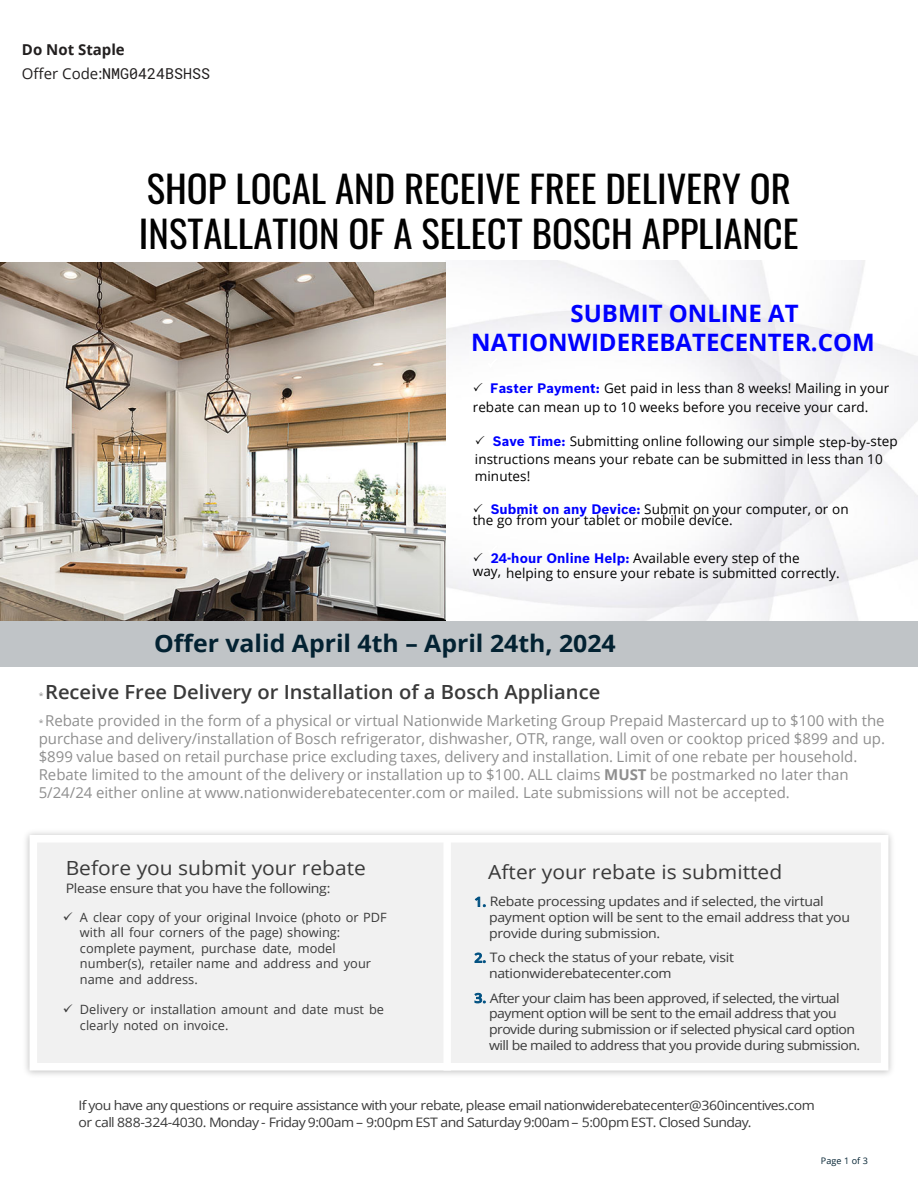
<style>
.page{position:relative;width:918px;height:1188px;background:#fff}
.page>*{position:absolute;margin:0;border:0;box-sizing:border-box;transform-origin:0 0}
.t1{font:37.5px/45px "Oswald";color:#010101}
.t2{font:700 24px/28.8px "Open Sans";color:#00f}
.t3{font:700 24px "Open Sans";color:#032232}
.t4{font:19.5px "Open Sans";color:#3a3a3a;scale:1.08 1}
.t5{font:600 19.5px "Open Sans";color:#3a3a3a}
.t6{font:15px/18px "Open Sans";color:#8f8f8f}
.t7{font:700 15px/23.5px "Open Sans";color:#221f1f}
.t8{font:13.5px/17.4px "Open Sans";letter-spacing:.005em;color:#000}
.t9{font:13.05px/15.6px "Open Sans";letter-spacing:-.035em;color:#3a3a3a;scale:1.08 1}
.t10{font:12.75px/15.5px "Open Sans";color:#3a3a3a}
.t11{font:9px "Open Sans";letter-spacing:.01em;color:#032232}
.t12{font:8.7px "Open Sans";color:#8f8f8f}
.s1{font-weight:400}
.s2{font-family:"Roboto Mono";font-weight:400}
.s3{font-family:"Bosch Sans";font-weight:700;color:#00f}
.s4{font-style:inherit}
.s5{font-size:8.7px}
.s6{font-weight:700}
.s7{font-weight:600;color:#005081}
</style>
<div class="page">
<img style="left:445px;top:260px;width:473px;height:361px">
<img style="left:0;top:263px;width:445px;height:358px">
<img style="left:26px;top:832px;width:866px;height:243px">
<div style="left:30px;top:835px;width:858px;height:236px;background:#f1f1f1"></div>
<div style="left:443px;top:839px;width:8px;height:232px;background:#fff"></div>
<div style="left:0;top:621px;width:918px;height:45px;background:#c0c4c7"></div>
<svg style="left:487px;top:358px;width:10px;height:10px"></svg>
<svg style="left:487px;top:414px;width:10px;height:10px"></svg>
<svg style="left:474px;top:382px;width:8px;height:9px"></svg>
<svg style="left:476px;top:436px;width:8px;height:9px"></svg>
<svg style="left:474px;top:490px;width:23px;height:23px"></svg>
<svg style="left:474px;top:545px;width:23px;height:16px"></svg>
<p class="t7" style="left:22px;top:38px;width:190px">Do Not Staple<br><span class="s1">Offer Code:</span><span class="s2">NMG0</span><span class="s2">4</span><span class="s2">24BSH</span><span class="s2">SS</span></p>
<h1 class="t1" style="left:139px;top:163px;width:661px">SHOP LOCAL AND RECEIVE FREE DELIVERY OR<br>INSTALLATION OF A SELECT BOSCH APPLIANCE</h1>
<h2 class="t2" style="left:471px;top:299px;width:405px;text-indent:99px">SUBMIT ONLINE AT<br>NATIONWIDEREBATECENTER.COM</h2>
<p class="t8" style="left:473px;top:378px;width:418px;line-height:19.6px;text-indent:18px"><span class="s3">Faster Payment:</span> Get paid in less than 8 weeks! Mailing in your rebate can mean up to 10 weeks before you receive your card.</p>
<p class="t8" style="left:475px;top:432px;width:424px;text-indent:18px"><span class="s3">Save Time:</span> Submitting online following our simple step-by-step instructions means your rebate can be submitted in less than 10 minutes!</p>
<p class="t8" style="left:473px;top:504px;width:377px;line-height:10.5px;text-indent:18px"><span class="s3">Submit on any Device:</span> Submit on your computer, or on the go from your tablet or mobile device.</p>
<p class="t8" style="left:473px;top:550px;width:368px;line-height:14.9px;text-indent:18px"><span class="s3">24-hour Online Help:</span> Available every step of the<br>way, helping to ensure your rebate is submitted correctly.</p>
<h2 class="t3" style="left:154px;top:626px;width:463px">Offer valid <span class="s4">April</span> 4th – <span class="s4">April</span> 24th, 2024</h2>
<p class="t12" style="left:39px;top:690px;width:6px">*</p>
<h3 class="t5" style="left:45px;top:678px;width:557px"><span class="s4">Re</span>ceive Free Delivery or Installation of a Bosch Appliance</h3>
<p class="t6" style="left:39px;top:711px;width:848px"><span class="s5">*</span> Rebate provided in the form of a physical or virtual Nationwide Marketing Group Prepaid Mastercard up to $100 with the purchase and delivery/installation of Bosch refrigerator, dishwasher, OTR, range, wall oven or cooktop priced $899 and up. $899 value based on retail purchase price excluding taxes, delivery and installation. Limit of one rebate per household.<br>Rebate limited to the amount of the delivery or installation up to $100. ALL claims <span class="s6">MUST</span> be postmarked no later than <span class="s4">5</span>/24/24 either online at www.nationwiderebatecenter.com or mailed. Late submissions will not be accepted.</p>
<h3 class="t4" style="left:66px;top:855px;width:279px">Before you submit your rebate</h3>
<h3 class="t4" style="left:488px;top:858px;width:274px">After your rebate is submitted</h3>
<p class="t9" style="left:66px;top:881px;width:247px">Please ensure that you have the following:</p>
<p class="t10" style="left:80px;top:909px;width:308px;text-indent:-17px">✓ A clear copy of your original Invoice (photo or PDF with all four corners of the page) showing: complete payment, purchase date, model number(s), retailer name and address and your name and address.</p>
<p class="t10" style="left:80px;top:1002px;width:305px;text-indent:-17px">✓ Delivery or installation amount and date must be clearly noted on invoice.</p>
<p class="t9" style="left:489px;top:894px;width:336px;text-indent:-15px"><span class="s7">1.</span> Rebate processing updates and if selected, the virtual payment option will be sent to the email address that you provide during submission.</p>
<p class="t9" style="left:489px;top:950px;width:228px;text-indent:-15px"><span class="s7">2.</span> To check the status of your rebate, visit nationwiderebatecenter.com</p>
<p class="t9" style="left:489px;top:990px;width:345px;text-indent:-15px"><span class="s7">3.</span> After your claim has been approved, if selected, the virtual payment option will be sent to the email address that you provide during submission or if selected physical card option will be mailed to address that you provide during submission.</p>
<p class="t9" style="left:79px;top:1096px;width:683px;line-height:16.8px">If you have any questions or require assistance with your rebate, please email nationwiderebatecenter@360incentives.com or call 888-324-4030. Monday - Friday 9:00am– 9:00pmEST and Saturday 9:00am– 5:00pmEST. Closed Sunday.</p>
<p class="t11" style="left:821px;top:1154px;width:49px">Page 1 of 3</p>
</div>
